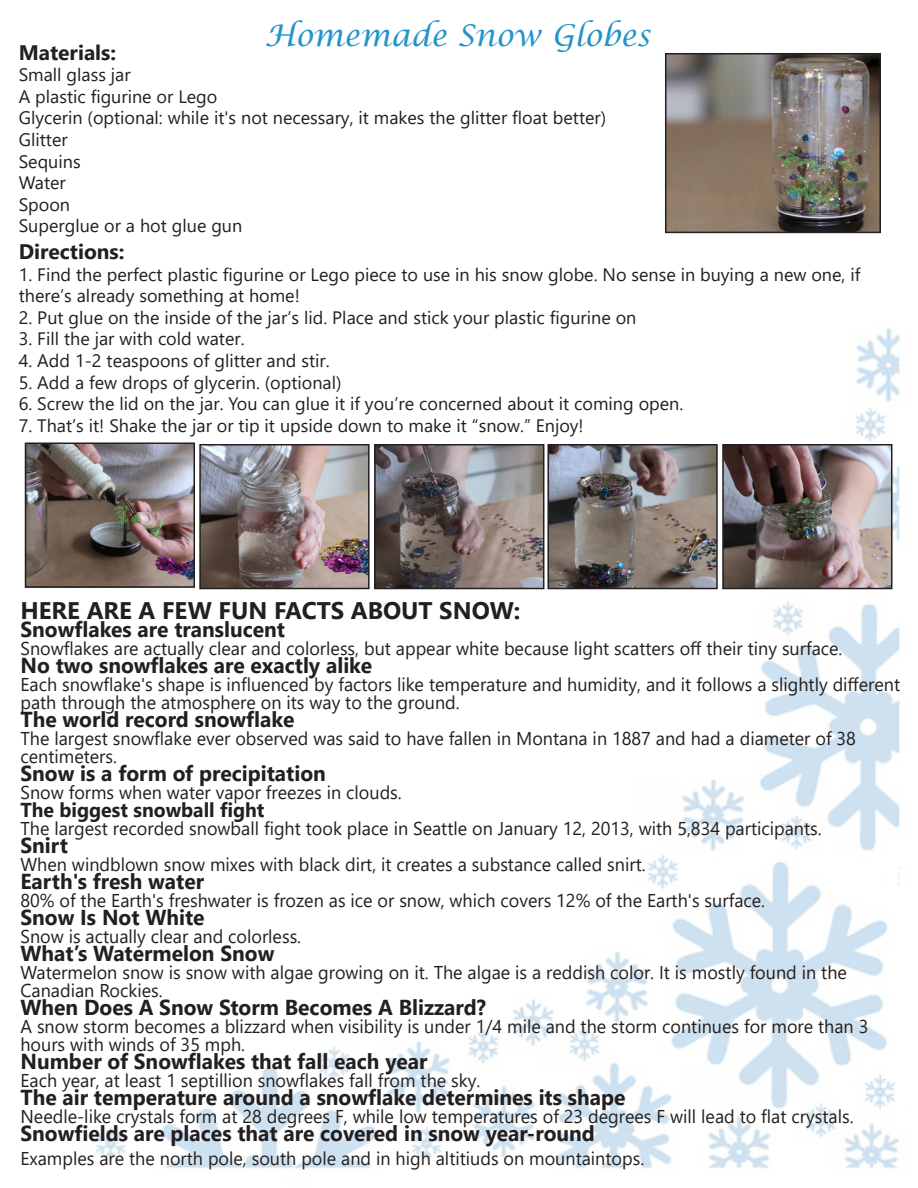
<style>
.page{position:relative;width:918px;height:1188px;background:#fff}
.page>*{position:absolute;margin:0;border:0;box-sizing:border-box;transform-origin:0 0}
.t1{font:italic 30px "Lucida Calligraphy";color:#2294ca}
.t2{font:700 24px "Segoe UI";color:#231f20}
.t3{font:700 21.6px "Segoe UI";color:#231f20}
.t4{font:700 21px "Segoe UI";color:#231f20}
.t5{font:700 20.1px "Segoe UI";color:#231f20}
.t6{font:18.6px/18px "Segoe UI";color:#231f20}
.t7{font:18px/21.6px "Segoe UI";color:#231f20}
</style>
<div class="page">
<img style="left:24px;top:328px;width:876px;height:841px">
<img style="left:28px;top:445px;width:164px;height:140px">
<div style="left:25px;top:442px;width:170px;height:146px;border:2px solid #231f20"></div>
<img style="left:202px;top:447px;width:165px;height:139px">
<div style="left:199px;top:444px;width:171px;height:145px;border:2px solid #231f20"></div>
<img style="left:377px;top:447px;width:164px;height:139px">
<div style="left:374px;top:444px;width:170px;height:145px;border:2px solid #231f20"></div>
<img style="left:550px;top:447px;width:165px;height:139px">
<div style="left:547px;top:444px;width:171px;height:145px;border:2px solid #231f20"></div>
<img style="left:725px;top:447px;width:164px;height:139px">
<div style="left:722px;top:444px;width:170px;height:145px;border:2px solid #231f20"></div>
<img style="left:668px;top:56px;width:210px;height:174px">
<div style="left:665px;top:53px;width:216px;height:180px;border:2px solid #231f20"></div>
<p class="t1" style="left:265px;top:18px;width:387px">Homemade Snow Globes</p>
<p class="t4" style="left:19px;top:32px;width:99px">Materials:</p>
<p class="t7" style="left:19px;top:62px;width:113px">Small glass jar</p>
<p class="t7" style="left:19px;top:84px;width:200px">A plastic figurine or Lego</p>
<p class="t7" style="left:19px;top:106px;width:589px">Glycerin (optional: while it's not necessary, it makes the glitter float better)</p>
<p class="t7" style="left:19px;top:127px;width:50px">Glitter</p>
<p class="t7" style="left:19px;top:149px;width:63px">Sequins</p>
<p class="t7" style="left:19px;top:170px;width:49px">Water</p>
<p class="t7" style="left:19px;top:192px;width:53px">Spoon</p>
<p class="t7" style="left:19px;top:214px;width:225px">Superglue or a hot glue gun</p>
<p class="t4" style="left:19px;top:232px;width:107px">Directions:</p>
<p class="t7" style="left:19px;top:262px;width:843px">1. Find the perfect plastic figurine or Lego piece to use in his snow globe. No sense in buying a new one, if there’s already something at home!</p>
<p class="t7" style="left:19px;top:305px;width:619px">2. Put glue on the inside of the jar’s lid. Place and stick your plastic figurine on</p>
<p class="t7" style="left:19px;top:327px;width:227px">3. Fill the jar with cold water.</p>
<p class="t7" style="left:19px;top:348px;width:312px">4. Add 1-2 teaspoons of glitter and stir.</p>
<p class="t7" style="left:19px;top:370px;width:324px">5. Add a few drops of glycerin. (optional)</p>
<p class="t7" style="left:19px;top:391px;width:666px">6. Screw the lid on the jar. You can glue it if you’re concerned about it coming open.</p>
<p class="t7" style="left:19px;top:413px;width:567px">7. That’s it! Shake the jar or tip it upside down to make it “snow.” Enjoy!</p>
<p class="t2" style="left:20px;top:588px;width:501px">HERE ARE A FEW FUN FACTS ABOUT SNOW:</p>
<p class="t3" style="left:20px;top:609px;width:266px">Snowflakes are translucent</p>
<p class="t6" style="left:20px;top:638px;width:824px">Snowflakes are actually clear and colorless, but appear white because light scatters off their tiny surface.</p>
<p class="t3" style="left:20px;top:645px;width:353px">No two snowflakes are exactly alike</p>
<p class="t6" style="left:20px;top:674px;width:881px">Each snowflake's shape is influenced by factors like temperature and humidity, and it follows a slightly different path through the atmosphere on its way to the ground.</p>
<p class="t3" style="left:20px;top:699px;width:275px">The world record snowflake</p>
<p class="t6" style="left:20px;top:728px;width:837px">The largest snowflake ever observed was said to have fallen in Montana in 1887 and had a diameter of 38 centimeters.</p>
<p class="t3" style="left:20px;top:753px;width:307px">Snow is a form of precipitation</p>
<p class="t6" style="left:20px;top:782px;width:383px">Snow forms when water vapor freezes in clouds.</p>
<p class="t5" style="left:20px;top:791px;width:246px">The biggest snowball fight</p>
<p class="t6" style="left:20px;top:818px;width:803px">The largest recorded snowball fight took place in Seattle on January 12, 2013, with 5,834 participants.</p>
<p class="t3" style="left:20px;top:825px;width:49px">Snirt</p>
<p class="t6" style="left:20px;top:854px;width:627px">When windblown snow mixes with black dirt, it creates a substance called snirt.</p>
<p class="t3" style="left:20px;top:861px;width:185px">Earth's fresh water</p>
<p class="t6" style="left:20px;top:890px;width:746px">80% of the Earth's freshwater is frozen as ice or snow, which covers 12% of the Earth's surface.</p>
<p class="t3" style="left:20px;top:897px;width:186px">Snow Is Not White</p>
<p class="t6" style="left:20px;top:926px;width:282px">Snow is actually clear and colorless.</p>
<p class="t3" style="left:20px;top:933px;width:256px">What’s Watermelon Snow</p>
<p class="t6" style="left:20px;top:962px;width:828px">Watermelon snow is snow with algae growing on it. The algae is a reddish color. It is mostly found in the<br>Canadian Rockies.</p>
<p class="t3" style="left:20px;top:987px;width:467px">When Does A Snow Storm Becomes A Blizzard?</p>
<p class="t6" style="left:20px;top:1016px;width:849px">A snow storm becomes a blizzard when visibility is under 1/4 mile and the storm continues for more than 3 hours with winds of 35 mph.</p>
<p class="t3" style="left:20px;top:1041px;width:409px">Number of Snowflakes that fall each year</p>
<p class="t6" style="left:20px;top:1070px;width:461px">Each year, at least 1 septillion snowflakes fall from the sky.</p>
<p class="t3" style="left:20px;top:1077px;width:606px">The air temperature around a snowflake determines its shape</p>
<p class="t6" style="left:20px;top:1106px;width:835px">Needle-like crystals form at 28 degrees F, while low temperatures of 23 degrees F will lead to flat crystals.</p>
<p class="t3" style="left:20px;top:1113px;width:576px">Snowfields are places that are covered in snow year-round</p>
<p class="t6" style="left:20px;top:1148px;width:625px">Examples are the north pole, south pole and in high altitiuds on mountaintops.</p>
</div>
